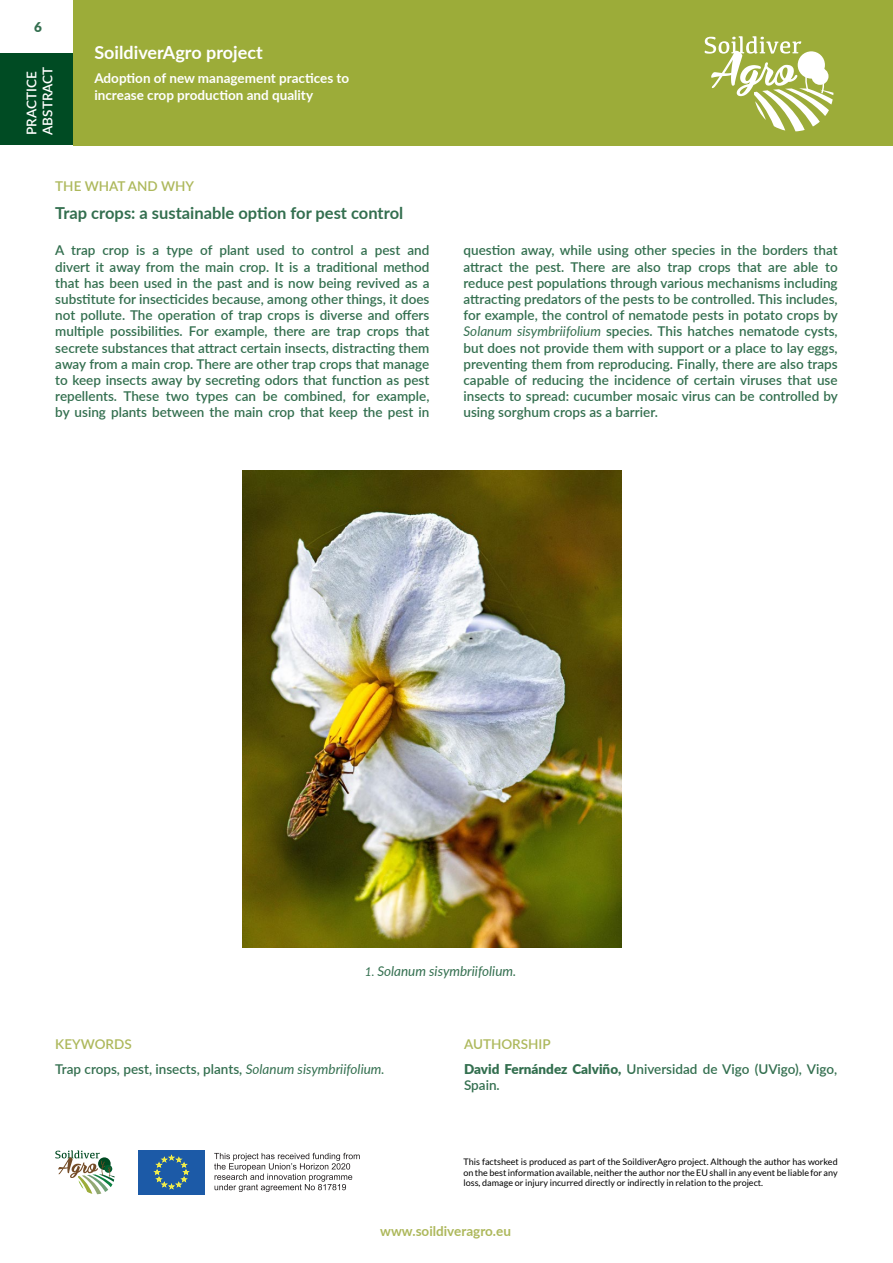
<style>
.page{position:relative;width:893px;height:1263px;background:#fff}
.page>*{position:absolute;margin:0;border:0;box-sizing:border-box;transform-origin:0 0}
.t1{font:700 18px "Lato";color:#fff}
.título_pa{font:700 16.5px "Lato";color:#336f4f}
.t2{font:600 13.5px/16.2px "Lato";color:#336f4f;text-align:justify}
.t3{font:700 13.5px/16.2px "Lato";color:#fff}
.foto_texto{font:italic 13.5px "Lato";color:#336f4f}
.t4{font:700 13.5px "Lato";color:#adb85b}
.Keywords_and_authors{font:600 13.5px "Lato";color:#adb85b}
.t5{font:600 13.5px/16.2px "Lato";color:#fff}
.THE_WHAT_AND_WHY{font:600 13.5px "Lato";color:#adb85b}
.numero_de_pa{font:900 13.5px "Lato";color:#336f4f}
.t6{font:9px/10.8px "Lato";color:#000;text-align:justify}
.s1{font-weight:400;font-style:italic}
.s2{font-size:12px}
.s3{font-weight:900}
</style>
<div class="page">
<div style="left:0;top:53px;width:74px;height:92px;background:#004b23"></div>
<div style="left:74px;top:0;width:819px;height:145px;background:#9cac39"></div>
<svg style="left:55px;top:1150px;width:60px;height:44px"></svg>
<div style="left:138px;top:1150px;width:67px;height:45px;background:#1c5aa7"></div>
<svg style="left:154px;top:1154px;width:35px;height:35px"></svg>
<svg style="left:214px;top:1153px;width:146px;height:39px"></svg>
<svg style="left:705px;top:36px;width:128px;height:95px"></svg>
<img style="left:242px;top:471px;width:380px;height:476px">
<p class="numero_de_pa" style="left:34px;top:17px;width:9px">6</p>
<p class="t5" style="left:23px;top:135px;width:70px;rotate:-90deg">PRACTICE<br>ABSTRACT</p>
<h1 class="t1" style="left:94px;top:39px;width:170px">SoildiverAgro project</h1>
<p class="t3" style="left:94px;top:70px;width:256px">Adoption of new management practices to increase crop production and quality</p>
<p class="THE_WHAT_AND_WHY" style="left:55px;top:176px;width:140px">THE WHAT AND WHY</p>
<p class="título_pa" style="left:55px;top:201px;width:349px">Trap crops: a sustainable option for pest control</p>
<p class="t2" style="left:55px;top:242px;width:376px">A trap crop is a type of plant used to control a pest and divert it away from the main crop. It is a traditional method that has been used in the past and is now being revived as a substitute for insecticides because, among other things, it does not pollute. The operation of trap crops is diverse and offers multiple possibilities. For example, there are trap crops that secrete substances that attract certain insects, distracting them away from a main crop. There are other trap crops that manage to keep insects away by secreting odors that function as pest repellents. These two types can be combined, for example, by using plants between the main crop that keep the pest in</p>
<p class="t2" style="left:463px;top:242px;width:376px">question away, while using other species in the borders that attract the pest. There are also trap crops that are able to reduce pest populations through various mechanisms including attracting predators of the pests to be controlled. This includes, for example, the control of nematode pests in potato crops by <span class="s1">Solanum sisymbriifolium</span> species. This hatches nematode cysts, but does not provide them with support or a place to lay eggs, preventing them from reproducing. Finally, there are also traps capable of reducing the incidence of certain viruses that use insects to spread: cucumber mosaic virus can be controlled by using sorghum crops as a barrier.</p>
<p class="foto_texto" style="left:365px;top:962px;width:153px"><span class="s2">1.</span> Solanum sisymbriifolium.</p>
<p class="Keywords_and_authors" style="left:55px;top:1034px;width:78px">KEYWORDS</p>
<p class="t2" style="left:55px;top:1060px;width:331px">Trap crops, pest, insects, plants, <span class="s1">Solanum sisymbriifolium.</span></p>
<p class="Keywords_and_authors" style="left:464px;top:1034px;width:88px">AUTHORSHIP</p>
<p class="t2" style="left:464px;top:1060px;width:375px"><span class="s3">David Fernández Calviño,</span> Universidad de Vigo (UVigo), Vigo,<br>Spain.</p>
<p class="t6" style="left:463px;top:1156px;width:376px">This factsheet is produced as part of the SoildiverAgro project. Although the author has worked on the best information available, neither the author nor the EU shall in any event be liable for any loss, damage or injury incurred directly or indirectly in relation to the project.</p>
<p class="t4" style="left:380px;top:1221px;width:132px">www.soildiveragro.eu</p>
</div>
